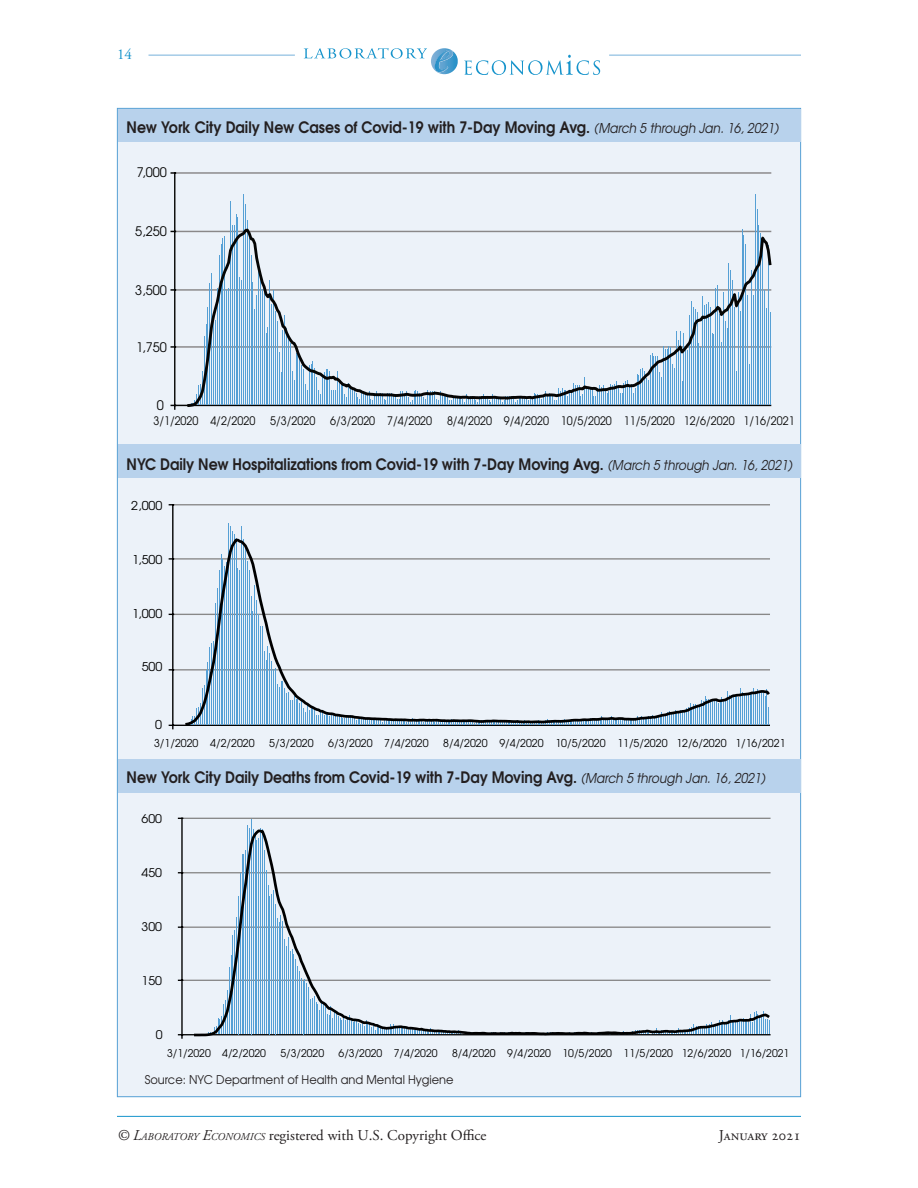
<style>
.page{position:relative;width:918px;height:1188px;background:#fff}
.page>*{position:absolute;margin:0;border:0;box-sizing:border-box;transform-origin:0 0}
.Table_Head{font:700 15.75px "Te X Gyre Adventor";color:#231f20;scale:.9 1}
.t1{font:15px "Adobe Garamond Pro";color:#231f20}
.t2{font:15px "Adobe Garamond Pro";color:#1593cb}
.t3{font:13.2px "Te X Gyre Adventor";color:#050504}
.t4{font:12.15px "Te X Gyre Adventor";color:#000}
.Table_Head-2{font:12px "Te X Gyre Adventor";color:#231f20;scale:.95 1}
.t5{font:12px "Te X Gyre Adventor";color:#000}
.t6{font:11.7px "Te X Gyre Adventor";color:#050504;scale:.92 1}
.t7{font:10.8px "Te X Gyre Adventor";color:#000}
.t8{font:10.65px "Te X Gyre Adventor";color:#000}
.s1{font-weight:400;font-style:italic;font-size:13.5px}
.s2{font-style:italic}
.s3{font-style:italic;font-size:10.5px}
</style>
<div class="page">
<svg style="left:304px;top:48px;width:154px;height:26px"></svg>
<svg style="left:464px;top:55px;width:136px;height:20px"></svg>
<hr style="left:148px;top:55px;width:147px;height:1px;background:#76b1db">
<hr style="left:609px;top:55px;width:192px;height:1px;background:#76b1db">
<hr style="left:117px;top:1116px;width:684px;height:1px;background:#1593cb">
<div style="left:117px;top:108px;width:684px;height:989px;background:#ecf2f9;border:1px solid #56a0d5"></div>
<hr style="left:183px;top:980px;width:588px;height:1px;background:#888">
<hr style="left:183px;top:927px;width:588px;height:1px;background:#888">
<hr style="left:183px;top:872px;width:588px;height:1px;background:#888">
<hr style="left:183px;top:818px;width:588px;height:1px;background:#888">
<hr style="left:181px;top:818px;width:2px;height:217px;background:#000">
<hr style="left:182px;top:1034px;width:588px;height:1px;background:#000">
<hr style="left:247px;top:826px;width:1px;height:208px;background:#56a0d5">
<hr style="left:251px;top:819px;width:1px;height:215px;background:#56a0d5">
<svg style="left:191px;top:828px;width:580px;height:209px"></svg>
<hr style="left:174px;top:669px;width:596px;height:2px;background:#888">
<hr style="left:174px;top:614px;width:596px;height:1px;background:#888">
<hr style="left:174px;top:558px;width:596px;height:2px;background:#888">
<hr style="left:174px;top:504px;width:596px;height:1px;background:#888">
<hr style="left:172px;top:505px;width:2px;height:220px;background:#000">
<hr style="left:173px;top:725px;width:596px;height:1px;background:#000">
<hr style="left:228px;top:523px;width:1px;height:202px;background:#56a0d5">
<hr style="left:230px;top:526px;width:1px;height:199px;background:#56a0d5">
<hr style="left:232px;top:531px;width:1px;height:194px;background:#56a0d5">
<hr style="left:234px;top:534px;width:1px;height:191px;background:#56a0d5">
<hr style="left:241px;top:526px;width:1px;height:199px;background:#56a0d5">
<svg style="left:182px;top:538px;width:588px;height:188px"></svg>
<hr style="left:175px;top:346px;width:596px;height:2px;background:#8a8889">
<hr style="left:175px;top:289px;width:596px;height:2px;background:#8a8889">
<hr style="left:175px;top:231px;width:596px;height:1px;background:#8a8889">
<hr style="left:175px;top:172px;width:596px;height:2px;background:#8a8889">
<hr style="left:174px;top:173px;width:1px;height:232px;background:#050504">
<hr style="left:175px;top:405px;width:596px;height:1px;background:#050504">
<hr style="left:230px;top:201px;width:1px;height:204px;background:#56a0d5">
<hr style="left:232px;top:225px;width:1px;height:180px;background:#56a0d5">
<hr style="left:234px;top:225px;width:1px;height:180px;background:#56a0d5">
<hr style="left:236px;top:215px;width:1px;height:190px;background:#56a0d5">
<hr style="left:238px;top:218px;width:1px;height:187px;background:#56a0d5">
<hr style="left:243px;top:194px;width:1px;height:211px;background:#56a0d5">
<hr style="left:245px;top:204px;width:1px;height:201px;background:#56a0d5">
<hr style="left:247px;top:220px;width:1px;height:185px;background:#56a0d5">
<hr style="left:755px;top:194px;width:1px;height:211px;background:#56a0d5">
<hr style="left:757px;top:209px;width:1px;height:196px;background:#56a0d5">
<hr style="left:759px;top:225px;width:1px;height:180px;background:#56a0d5">
<svg style="left:184px;top:227px;width:588px;height:180px"></svg>
<div style="left:118px;top:109px;width:682px;height:33px;background:#b8d2ec"></div>
<div style="left:118px;top:444px;width:682px;height:33px;background:#b8d2ec"></div>
<div style="left:118px;top:759px;width:682px;height:34px;background:#b8d2ec"></div>
<p class="t2" style="left:117px;top:45px;width:16px">14</p>
<p class="Table_Head" style="left:127px;top:114px;width:726px">New York City Daily New Cases of Covid-19 with 7-Day Moving Avg. <span class="s1">(March 5 through Jan. 16, 2021)</span></p>
<p class="t3" style="left:137px;top:162px;width:31px">7,000</p>
<p class="t3" style="left:135px;top:221px;width:33px">5,250</p>
<p class="t3" style="left:135px;top:279px;width:33px">3,500</p>
<p class="t3" style="left:136px;top:337px;width:32px">1,750</p>
<p class="t3" style="left:157px;top:395px;width:9px">0</p>
<p class="t6" style="left:153px;top:412px;width:112px">3/1/2020 4/2/2020</p>
<p class="t6" style="left:270px;top:412px;width:50px">5/3/2020</p>
<p class="t6" style="left:330px;top:412px;width:112px">6/3/2020 7/4/2020</p>
<p class="t6" style="left:447px;top:412px;width:379px">8/4/2020 9/4/2020 10/5/2020 11/5/2020 12/6/2020 1/16/2021</p>
<p class="Table_Head" style="left:127px;top:451px;width:742px">NYC Daily New Hospitalizations from Covid-19 with 7-Day Moving Avg. <span class="s1">(March 5 through Jan. 16, 2021)</span></p>
<p class="t4" style="left:131px;top:496px;width:33px">2,000</p>
<p class="t4" style="left:132px;top:550px;width:32px">1,500</p>
<p class="t4" style="left:132px;top:604px;width:32px">1,000</p>
<p class="t4" style="left:142px;top:657px;width:22px">500</p>
<p class="t4" style="left:155px;top:715px;width:8px">0</p>
<p class="t7" style="left:154px;top:734px;width:102px">3/1/2020 4/2/2020</p>
<p class="t7" style="left:269px;top:734px;width:46px">5/3/2020</p>
<p class="t7" style="left:328px;top:734px;width:102px">6/3/2020 7/4/2020</p>
<p class="t7" style="left:443px;top:734px;width:344px">8/4/2020 9/4/2020 10/5/2020 11/5/2020 12/6/2020 1/16/2021</p>
<p class="Table_Head" style="left:127px;top:763px;width:712px">New York City Daily Deaths from Covid-19 with 7-Day Moving Avg. <span class="s1">(March 5 through Jan. 16, 2021)</span></p>
<p class="t5" style="left:142px;top:809px;width:22px">600</p>
<p class="t5" style="left:142px;top:863px;width:22px">450</p>
<p class="t5" style="left:142px;top:917px;width:22px">300</p>
<p class="t5" style="left:142px;top:971px;width:22px">150</p>
<p class="t5" style="left:156px;top:1025px;width:8px">0</p>
<p class="t8" style="left:167px;top:1044px;width:100px">3/1/2020 4/2/2020</p>
<p class="t8" style="left:280px;top:1044px;width:45px">5/3/2020</p>
<p class="t8" style="left:339px;top:1044px;width:100px">6/3/2020 7/4/2020</p>
<p class="t8" style="left:452px;top:1044px;width:339px">8/4/2020 9/4/2020 10/5/2020 11/5/2020 12/6/2020 1/16/2021</p>
<p class="Table_Head-2" style="left:145px;top:1070px;width:326px">Source: NYC Department of Health and Mental Hygiene</p>
<p class="t1" style="left:117px;top:1127px;width:371px"><span class="s2">© L</span><span class="s3">ABORATORY</span> <span class="s2">E</span><span class="s3">CONOMICS</span> registered with U.S. Copyright Office</p>
<p class="t1" style="left:719px;top:1127px;width:84px">January 2021</p>
</div>
